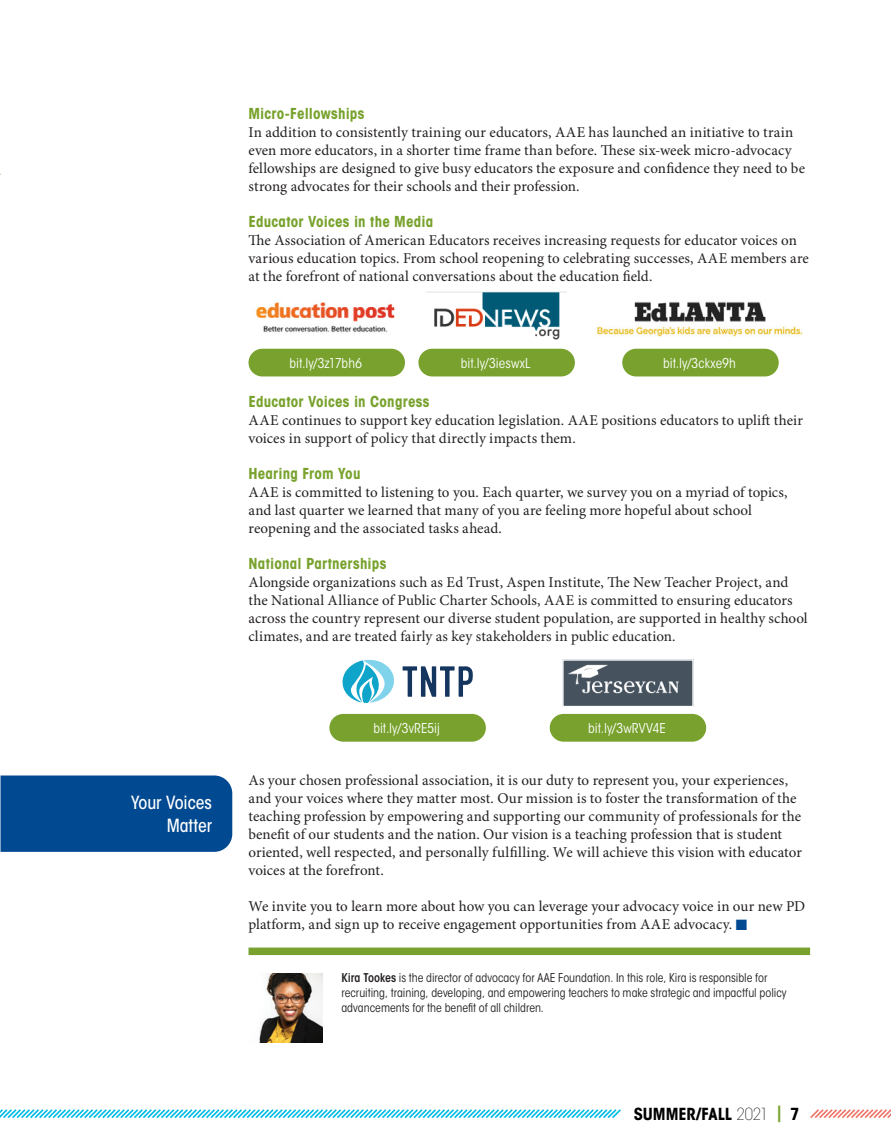
<style>
.page{position:relative;width:891px;height:1148px;background:#fff}
.page>*{position:absolute;margin:0;border:0;box-sizing:border-box;transform-origin:0 0}
.Subhead{font:500 condensed 18px/22.5px "ITC Avant Garde Std";letter-spacing:-.005em;color:#fff;text-align:right}
.t1{font:700 condensed 16.5px "ITC Avant Garde Std";letter-spacing:-.005em;color:#000}
.Body_Text{font:15px/18px "Minion Pro";color:#231f20}
.Subhead_2{font:700 condensed 15px "ITC Avant Garde Std";letter-spacing:.015em;color:#78a22d}
.sans_body_copy{font:condensed 13.5px "ITC Avant Garde Std";letter-spacing:.005em;color:#fff}
.Byline___notes{font:condensed 12px/15px "ITC Avant Garde Std";color:#231f20}
.s1{color:#014990}
.s2{font-weight:600}
.s3{font-weight:200}
.s4{color:#78a22d}
</style>
<div class="page">
<div style="left:249px;top:947px;width:561px;height:8px;background:#78a22d"></div>
<img style="left:259px;top:973px;width:63px;height:69px">
<div style="left:1px;top:775px;width:231px;height:76px;background:#014990"></div>
<img style="left:256px;top:302px;width:139px;height:31px">
<img style="left:426px;top:291px;width:141px;height:49px">
<img style="left:597px;top:301px;width:206px;height:36px">
<div style="left:249px;top:349px;width:156px;height:27px;background:#78a22d;border-radius:14px"></div>
<div style="left:418px;top:349px;width:157px;height:27px;background:#78a22d;border-radius:14px"></div>
<div style="left:622px;top:349px;width:157px;height:27px;background:#78a22d;border-radius:14px"></div>
<div style="left:329px;top:714px;width:157px;height:27px;background:#78a22d;border-radius:14px"></div>
<div style="left:550px;top:714px;width:156px;height:27px;background:#78a22d;border-radius:14px"></div>
<svg style="left:403px;top:666px;width:70px;height:31px"></svg>
<svg style="left:343px;top:660px;width:51px;height:43px"></svg>
<img style="left:565px;top:662px;width:126px;height:42px">
<div style="left:562px;top:659px;width:132px;height:48px;border:2px solid #fff"></div>
<svg style="left:810px;top:1109px;width:81px;height:9px"></svg>
<svg style="left:0;top:1109px;width:621px;height:10px"></svg>
<p class="Subhead" style="left:131px;top:791px;width:82px">Your Voices<br>Matter</p>
<p class="Subhead_2" style="left:249px;top:103px;width:117px">Micro-Fellowships</p>
<p class="Body_Text" style="left:249px;top:123px;width:558px">In addition to consistently training our educators, AAE has launched an initiative to train even more educators, in a shorter time frame than before. These six-week micro-advocacy fellowships are designed to give busy educators the exposure and confidence they need to be strong advocates for their schools and their profession.</p>
<p class="Subhead_2" style="left:249px;top:211px;width:186px">Educator Voices in the Media</p>
<p class="Body_Text" style="left:249px;top:231px;width:562px">The Association of American Educators receives increasing requests for educator voices on various education topics. From school reopening to celebrating successes, AAE members are at the forefront of national conversations about the education field.</p>
<p class="sans_body_copy" style="left:289px;top:354px;width:74px">bit.ly/3z17bh6</p>
<p class="sans_body_copy" style="left:461px;top:354px;width:71px">bit.ly/3ieswxL</p>
<p class="sans_body_copy" style="left:663px;top:354px;width:74px">bit.ly/3ckxe9h</p>
<p class="Subhead_2" style="left:249px;top:391px;width:183px">Educator Voices in Congress</p>
<p class="Body_Text" style="left:249px;top:411px;width:556px">AAE continues to support key education legislation. AAE positions educators to uplift their voices in support of policy that directly impacts them.</p>
<p class="Subhead_2" style="left:249px;top:463px;width:113px">Hearing From You</p>
<p class="Body_Text" style="left:249px;top:483px;width:541px">AAE is committed to listening to you. Each quarter, we survey you on a myriad of topics, and last quarter we learned that many of you are feeling more hopeful about school reopening and the associated tasks ahead.</p>
<p class="Subhead_2" style="left:249px;top:553px;width:139px">National Partnerships</p>
<p class="Body_Text" style="left:249px;top:573px;width:561px">Alongside organizations such as Ed Trust, Aspen Institute, The New Teacher Project, and the National Alliance of Public Charter Schools, AAE is committed to ensuring educators across the country represent our diverse student population, are supported in healthy school climates, and are treated fairly as key stakeholders in public education.</p>
<p class="sans_body_copy" style="left:373px;top:719px;width:68px">bit.ly/3vRE5ij</p>
<p class="sans_body_copy" style="left:588px;top:719px;width:79px">bit.ly/3wRVV4E</p>
<p class="Body_Text" style="left:249px;top:771px;width:555px">As your chosen professional association, it is our duty to represent you, your experiences, and your voices where they matter most. Our mission is to foster the transformation of the teaching profession by empowering and supporting our community of professionals for the benefit of our students and the nation. Our vision is a teaching profession that is student oriented, well respected, and personally fulfilling. We will achieve this vision with educator voices at the forefront.</p>
<p class="Body_Text" style="left:249px;top:897px;width:558px">We invite you to learn more about how you can leverage your advocacy voice in our new PD platform, and sign up to receive engagement opportunities from AAE advocacy. <span class="s1">■</span></p>
<p class="Byline___notes" style="left:341px;top:970px;width:447px"><span class="s2">Kira Tookes</span> is the director of advocacy for AAE Foundation. In this role, Kira is responsible for recruiting, training, developing, and empowering teachers to make strategic and impactful policy advancements for the benefit of all children.</p>
<p class="t1" style="left:634px;top:1103px;width:167px">SUMMER/FALL <span class="s3">2021</span> <span class="s4">|</span> 7</p>
</div>
